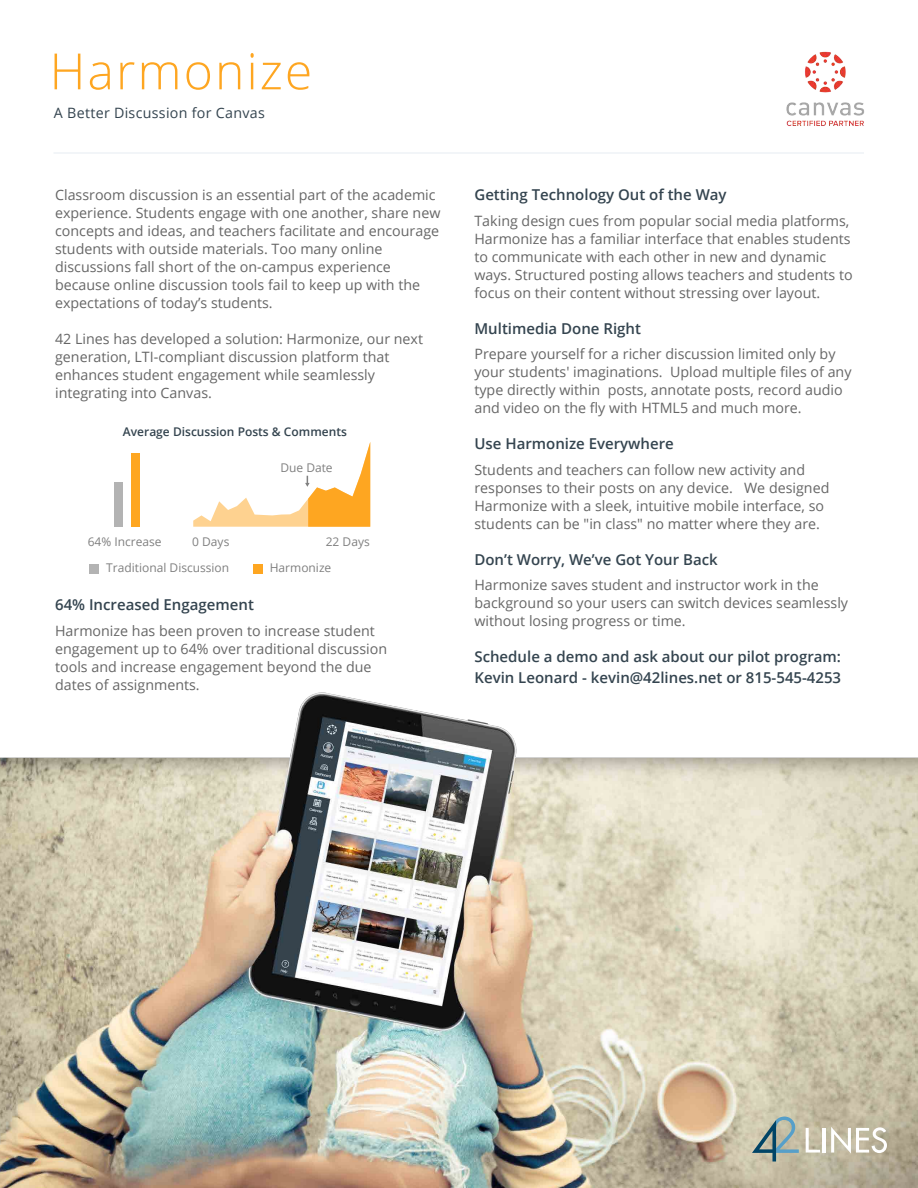
<style>
.page{position:relative;width:918px;height:1188px;background:#fff}
.page>*{position:absolute;margin:0;border:0;box-sizing:border-box;transform-origin:0 0}
.t1{font:300 49.95px "Open Sans";letter-spacing:.04em;color:#fea621}
.t2{font:600 15px/21px "Open Sans";color:#34444f}
.t3{font:14.25px/18px "Open Sans";color:#666}
.t4{font:14.25px "Open Sans";letter-spacing:.02em;color:#34444f}
.t5{font:12px "Open Sans";color:#808080}
.t6{font:600 12px "Open Sans";color:#34444f}
</style>
<div class="page">
<img style="left:0;top:692px;width:918px;height:496px">
<div style="left:89px;top:564px;width:10px;height:10px;background:#b3b3b3"></div>
<div style="left:253px;top:564px;width:10px;height:10px;background:#fea621"></div>
<div style="left:114px;top:482px;width:9px;height:45px;background:#b3b3b3"></div>
<div style="left:131px;top:454px;width:8px;height:73px;background:#fea621"></div>
<svg style="left:193px;top:443px;width:177px;height:84px"></svg>
<hr style="left:53px;top:152px;width:811px;height:2px;background:#eff2f7">
<img style="left:786px;top:51px;width:78px;height:75px">
<svg style="left:752px;top:1117px;width:47px;height:45px;background:#9daba1"></svg>
<svg style="left:806px;top:1128px;width:14px;height:25px"></svg>
<hr style="left:823px;top:1128px;width:3px;height:25px;background:#fff">
<svg style="left:831px;top:1127px;width:56px;height:27px"></svg>
<h1 class="t1" style="left:49px;top:37px;width:264px">Harmonize</h1>
<p class="t4" style="left:54px;top:103px;width:212px">A Better Discussion for Canvas</p>
<p class="t3" style="left:55px;top:185px;width:387px">Classroom discussion is an essential part of the academic experience. Students engage with one another, share new concepts and ideas, and teachers facilitate and encourage students with outside materials. Too many online discussions fall short of the on-campus experience because online discussion tools fail to keep up with the expectations of today’s students.</p>
<p class="t3" style="left:55px;top:329px;width:369px">42 Lines has developed a solution: Harmonize, our next generation, LTI-compliant discussion platform that enhances student engagement while seamlessly integrating into Canvas.</p>
<p class="t6" style="left:123px;top:424px;width:225px">Average Discussion Posts &amp; Comments</p>
<p class="t5" style="left:88px;top:533px;width:75px">64% Increase</p>
<p class="t5" style="left:280px;top:459px;width:54px">Due Date</p>
<p class="t5" style="left:192px;top:533px;width:39px">0 Days</p>
<p class="t5" style="left:326px;top:533px;width:46px">22 Days</p>
<p class="t5" style="left:106px;top:560px;width:124px">Traditional Discussion</p>
<p class="t5" style="left:270px;top:560px;width:63px">Harmonize</p>
<p class="t2" style="left:55px;top:594px;width:200px">64% Increased Engagement</p>
<p class="t3" style="left:55px;top:621px;width:334px">Harmonize has been proven to increase student engagement up to 64% over traditional discussion tools and increase engagement beyond the due dates of assignments.</p>
<p class="t2" style="left:474px;top:184px;width:254px">Getting Technology Out of the Way</p>
<p class="t3" style="left:474px;top:211px;width:380px">Taking design cues from popular social media platforms, Harmonize has a familiar interface that enables students to communicate with each other in new and dynamic ways. Structured posting allows teachers and students to focus on their content without stressing over layout.</p>
<p class="t2" style="left:474px;top:318px;width:168px">Multimedia Done Right</p>
<p class="t3" style="left:474px;top:345px;width:379px">Prepare yourself for a richer discussion limited only by your students' imaginations. Upload multiple files of any type directly within posts, annotate posts, record audio and video on the fly with HTML5 and much more.</p>
<p class="t2" style="left:474px;top:433px;width:201px">Use Harmonize Everywhere</p>
<p class="t3" style="left:474px;top:460px;width:356px">Students and teachers can follow new activity and responses to their posts on any device. We designed Harmonize with a sleek, intuitive mobile interface, so students can be "in class" no matter where they are.</p>
<p class="t2" style="left:474px;top:549px;width:245px">Don’t Worry, We’ve Got Your Back</p>
<p class="t3" style="left:474px;top:576px;width:375px">Harmonize saves student and instructor work in the background so your users can switch devices seamlessly without losing progress or time.</p>
<p class="t2" style="left:474px;top:646px;width:368px">Schedule a demo and ask about our pilot program:<br>Kevin Leonard - kevin@42lines.net or 815-545-4253</p>
</div>
